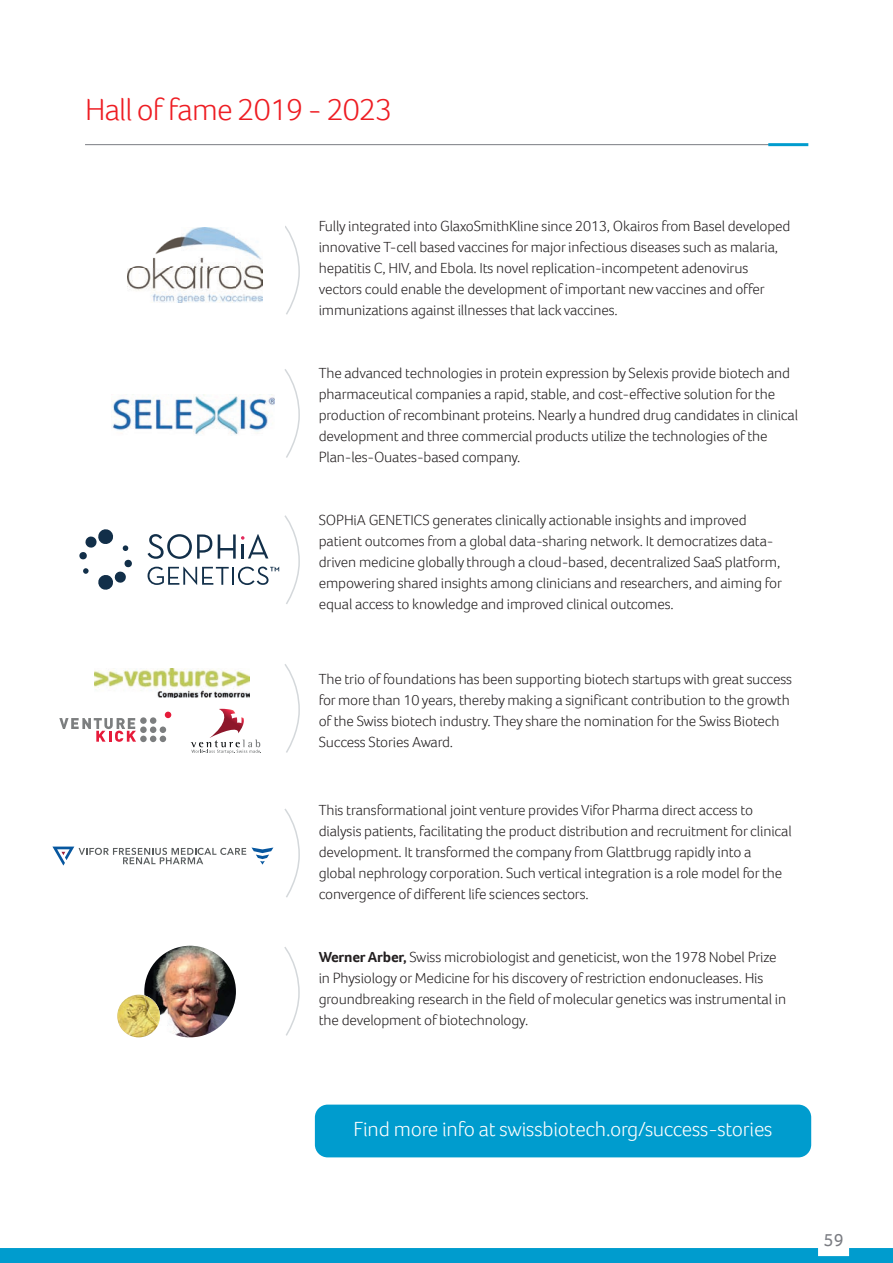
<style>
.page{position:relative;width:893px;height:1263px;background:#fff}
.page>*{position:absolute;margin:0;border:0;box-sizing:border-box;transform-origin:0 0}
._1_page_headline{font:300 31.5px "Foco";letter-spacing:-.025em;color:#ee1d23}
._2_into_text_paragraph{font:300 21px "Foco";letter-spacing:-.01em;color:#fff}
.t1{font:18px "Foco";color:#7a7c82}
._2_into_text_paragraph-2{font:300 15px/21px "Foco";letter-spacing:-.01em;color:#231f20}
.s1{font-weight:700}
</style>
<div class="page">
<div style="left:0;top:1248px;width:893px;height:15px;background:#009cce"></div>
<hr style="left:85px;top:144px;width:689px;height:1px;background:#7a7c82">
<div style="left:315px;top:1104px;width:496px;height:53px;background:#009cce;border-radius:13px"></div>
<hr style="left:768px;top:143px;width:40px;height:3px;background:#009cce">
<svg style="left:284px;top:947px;width:16px;height:89px"></svg>
<img style="left:95px;top:668px;width:155px;height:30px">
<svg style="left:165px;top:712px;width:6px;height:6px"></svg>
<div style="left:140px;top:717px;width:7px;height:7px;background:#7c7e7f;border-radius:50%"></div>
<div style="left:150px;top:717px;width:6px;height:7px;background:#7c7e7f;border-radius:50%"></div>
<div style="left:140px;top:726px;width:7px;height:7px;background:#7c7e7f;border-radius:50%"></div>
<div style="left:150px;top:726px;width:6px;height:7px;background:#7c7e7f;border-radius:50%"></div>
<div style="left:160px;top:726px;width:6px;height:7px;background:#7c7e7f;border-radius:50%"></div>
<div style="left:140px;top:736px;width:7px;height:6px;background:#7c7e7f;border-radius:50%"></div>
<svg style="left:150px;top:736px;width:16px;height:6px"></svg>
<svg style="left:59px;top:718px;width:77px;height:24px"></svg>
<svg style="left:191px;top:709px;width:70px;height:45px"></svg>
<img style="left:144px;top:946px;width:92px;height:91px">
<img style="left:117px;top:994px;width:41px;height:43px">
<svg style="left:158px;top:1012px;width:2px;height:12px"></svg>
<svg style="left:285px;top:226px;width:15px;height:89px"></svg>
<svg style="left:284px;top:369px;width:16px;height:89px"></svg>
<svg style="left:284px;top:664px;width:16px;height:89px"></svg>
<svg style="left:284px;top:808px;width:16px;height:90px"></svg>
<svg style="left:52px;top:846px;width:221px;height:19px"></svg>
<img style="left:127px;top:228px;width:135px;height:75px">
<img style="left:112px;top:395px;width:163px;height:41px">
<svg style="left:79px;top:529px;width:53px;height:61px"></svg>
<svg style="left:148px;top:515px;width:152px;height:89px"></svg>
<p class="_1_page_headline" style="left:85px;top:88px;width:309px">Hall of fame 2019 - 2023</p>
<p class="_2_into_text_paragraph-2" style="left:319px;top:215px;width:473px">Fully integrated into GlaxoSmithKline since 2013, Okairos from Basel developed innovative T-cell based vaccines for major infectious diseases such as malaria, hepatitis C, HIV, and Ebola. Its novel replication-incompetent adenovirus vectors could enable the development of important new vaccines and offer immunizations against illnesses that lack vaccines.</p>
<p class="_2_into_text_paragraph-2" style="left:319px;top:362px;width:481px">The advanced technologies in protein expression by Selexis provide biotech and pharmaceutical companies a rapid, stable, and cost-effective solution for the production of recombinant proteins. Nearly a hundred drug candidates in clinical development and three commercial products utilize the technologies of the Plan-les-Ouates-based company.</p>
<p class="_2_into_text_paragraph-2" style="left:319px;top:509px;width:465px">SOPHiA GENETICS generates clinically actionable insights and improved patient outcomes from a global data-sharing network. It democratizes data&shy;driven medicine globally through a cloud-based, decentralized SaaS platform, empowering shared insights among clinicians and researchers, and aiming for equal access to knowledge and improved clinical outcomes.</p>
<p class="_2_into_text_paragraph-2" style="left:319px;top:669px;width:475px">The trio of foundations has been supporting biotech startups with great success for more than 10 years, thereby making a significant contribution to the growth of the Swiss biotech industry. They share the nomination for the Swiss Biotech Success Stories Award.</p>
<p class="_2_into_text_paragraph-2" style="left:319px;top:799px;width:474px">This transformational joint venture provides Vifor Pharma direct access to dialysis patients, facilitating the product distribution and recruitment for clinical development. It transformed the company from Glattbrugg rapidly into a global nephrology corporation. Such vertical integration is a role model for the convergence of different life sciences sectors.</p>
<p class="_2_into_text_paragraph-2" style="left:319px;top:946px;width:469px"><span class="s1">Werner Arber,</span> Swiss microbiologist and geneticist, won the 1978 Nobel Prize in Physiology or Medicine for his discovery of restriction endonucleases. His groundbreaking research in the field of molecular genetics was instrumental in the development of biotechnology.</p>
<p class="_2_into_text_paragraph" style="left:353px;top:1114px;width:421px">Find more info at swissbiotech.org/success-stories</p>
<p class="t1" style="left:824px;top:1228px;width:21px">59</p>
</div>
